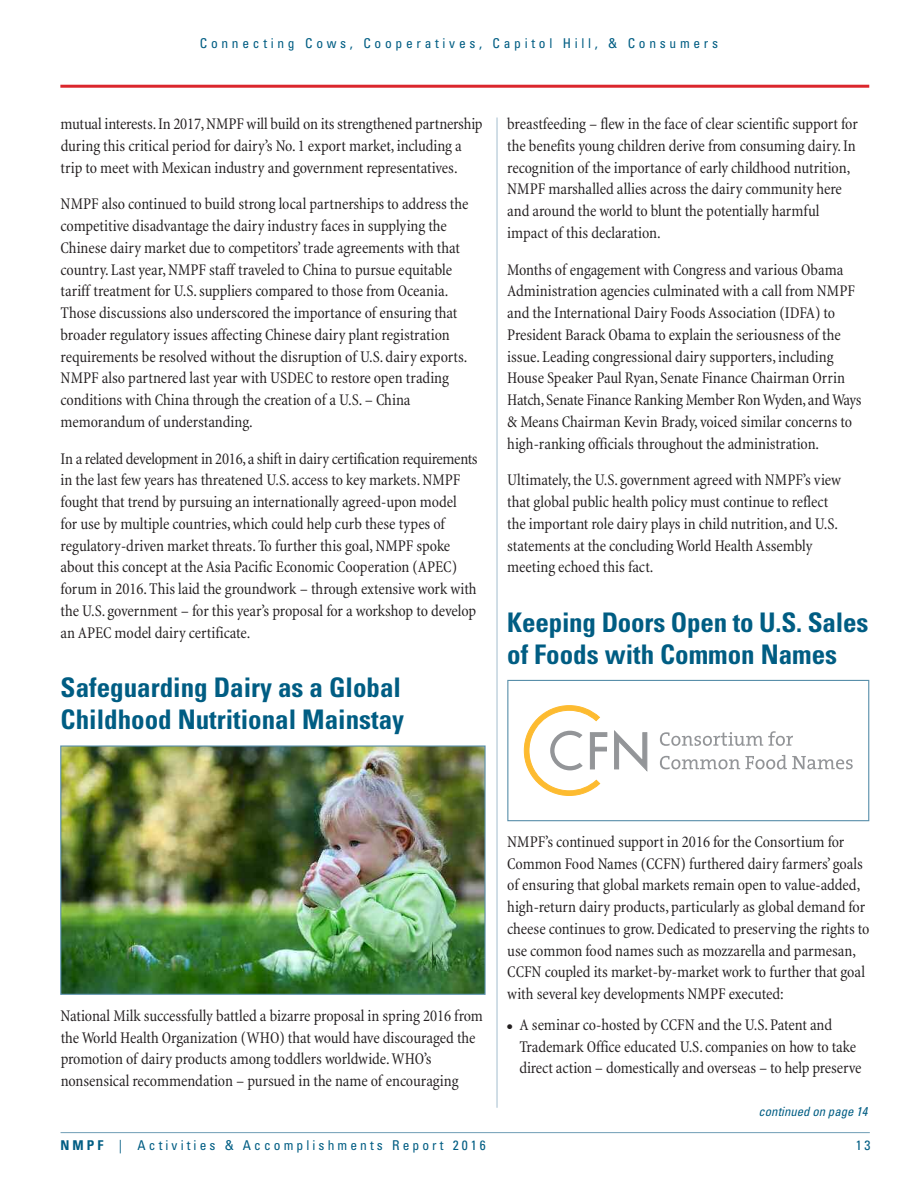
<style>
.page{position:relative;width:918px;height:1188px;background:#fff}
.page>*{position:absolute;margin:0;border:0;box-sizing:border-box;transform-origin:0 0}
.t1{font:700 condensed 27px/32.4px "Univers";color:#005d83}
.t2{font:condensed 16.5px/21.8px "Minion";letter-spacing:-.005em;color:#231f20}
.t3{font:condensed 13.5px "Univers";letter-spacing:.275em;color:#005d83}
.t4{font:condensed 13.5px "Univers";letter-spacing:.23em;color:#005d83}
.t5{font:italic condensed 12.75px "Univers";color:#005d83}
.s1{font-weight:700}
</style>
<div class="page">
<hr style="left:61px;top:1132px;width:809px;height:1px;background:#709db5">
<hr style="left:60px;top:85px;width:809px;height:3px;background:#db262c">
<img style="left:62px;top:747px;width:422px;height:246px">
<div style="left:60px;top:745px;width:426px;height:250px;border:1px solid #598faa"></div>
<svg style="left:660px;top:731px;width:133px;height:15px"></svg>
<svg style="left:660px;top:755px;width:193px;height:14px"></svg>
<svg style="left:524px;top:705px;width:83px;height:91px"></svg>
<svg style="left:614px;top:730px;width:33px;height:42px"></svg>
<div style="left:507px;top:680px;width:362px;height:141px;border:1px solid #598faa"></div>
<hr style="left:497px;top:118px;width:1px;height:990px;background:#a3bdce">
<p class="t3" style="left:200px;top:38px;width:520px">Connecting Cows, Cooperatives, Capitol Hill, &amp; Consumers</p>
<p class="t2" style="left:61px;top:115px;width:424px">mutual interests.In 2017,NMPF will build on its strengthened partnership during this critical period for dairy’s No. 1 export market, including a trip to meet with Mexican industry and government representatives.</p>
<p class="t2" style="left:61px;top:195px;width:409px">NMPF also continued to build strong local partnerships to address the competitive disadvantage the dairy industry faces in supplying the Chinese dairy market due to competitors’trade agreements with that country. Last year,NMPF staff traveled to China to pursue equitable tariff treatment for U.S.suppliers compared to those from Oceania.<br>Those discussions also underscored the importance of ensuring that broader regulatory issues affecting Chinese dairy plant registration requirements be resolved without the disruption of U.S. dairy exports.<br>NMPF also partnered last year with USDEC to restore open trading conditions with China through the creation of a U.S. – China memorandum of understanding.</p>
<p class="t2" style="left:61px;top:449px;width:419px">In a related development in 2016,a shift in dairy certification requirements in the last few years has threatened U.S. access to key markets.NMPF fought that trend by pursuing an internationally agreed-upon model<br>for use by multiple countries,which could help curb these types of regulatory-driven market threats.To further this goal,NMPF spoke about this concept at the Asia Pacific Economic Cooperation (APEC) forum in 2016.This laid the groundwork – through extensive work with the U.S. government – for this year’s proposal for a workshop to develop an APEC model dairy certificate.</p>
<h1 class="t1" style="left:61px;top:674px;width:345px">Safeguarding Dairy as a Global<br>Childhood Nutritional Mainstay</h1>
<p class="t2" style="left:507px;top:115px;width:352px">breastfeeding – flew in the face of clear scientific support for the benefits young children derive from consuming dairy.In recognition of the importance of early childhood nutrition, NMPF marshalled allies across the dairy community here and around the world to blunt the potentially harmful impact of this declaration.</p>
<p class="t2" style="left:507px;top:260px;width:356px">Months of engagement with Congress and various Obama Administration agencies culminated with a call from NMPF and the International Dairy Foods Association (IDFA) to President Barack Obama to explain the seriousness of the issue. Leading congressional dairy supporters, including House Speaker Paul Ryan, Senate Finance Chairman Orrin Hatch, Senate Finance Ranking Member RonWyden, andWays &amp; Means Chairman Kevin Brady, voiced similar concerns to high-ranking officials throughout the administration.</p>
<p class="t2" style="left:507px;top:471px;width:335px">Ultimately,the U.S. government agreed with NMPF’s view that global public health policy must continue to reflect the important role dairy plays in child nutrition, and U.S. statements at the concluding World Health Assembly meeting echoed this fact.</p>
<h1 class="t1" style="left:507px;top:608px;width:363px">Keeping Doors Open to U.S. Sales of Foods with Common Names</h1>
<p class="t2" style="left:61px;top:1006px;width:424px">National Milk successfully battled a bizarre proposal in spring 2016 from the World Health Organization (WHO) that would have discouraged the promotion of dairy products among toddlers worldwide.WHO’s nonsensical recommendation – pursued in the name of encouraging</p>
<p class="t2" style="left:507px;top:832px;width:364px">NMPF’s continued support in 2016 for the Consortium for Common Food Names (CCFN) furthered dairy farmers’ goals of ensuring that global markets remain open to value-added, high-return dairy products, particularly as global demand for cheese continues to grow.Dedicated to preserving the rights to use common food names such as mozzarella and parmesan, CCFN coupled its market-by-market work to further that goal with several key developments NMPF executed:</p>
<p class="t2" style="left:519px;top:1015px;width:344px;text-indent:-12px">● A seminar co-hosted by CCFN and the U.S. Patent and<br>Trademark Office educated U.S.companies on how to take direct action – domestically and overseas – to help preserve</p>
<p class="t5" style="left:759px;top:1106px;width:111px">continued on page 14</p>
<p class="t4" style="left:61px;top:1141px;width:427px"><span class="s1">NMPF</span> | Activities &amp; Accomplishments Report 2016</p>
<p class="t3" style="left:856px;top:1141px;width:16px">13</p>
</div>
